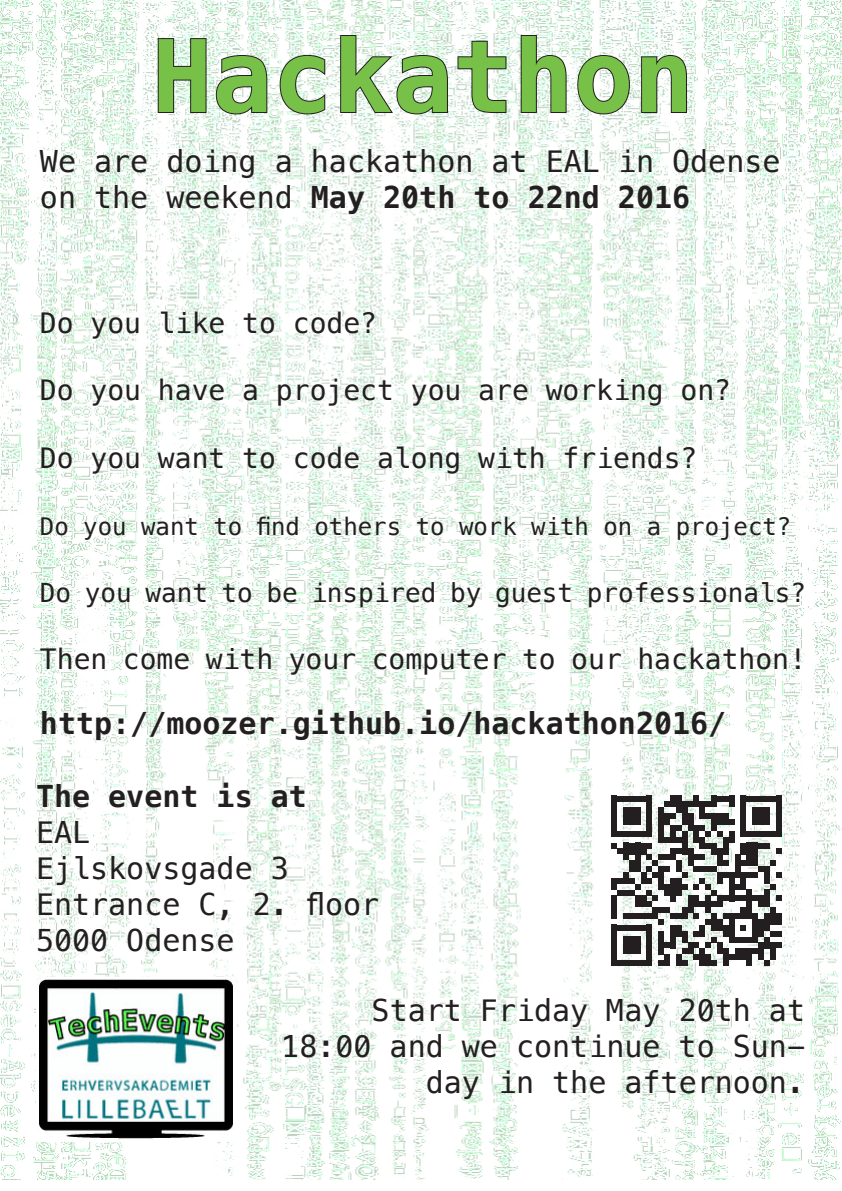
<style>
.page{position:relative;width:842px;height:1191px;background:#fff}
.page>*{position:absolute;margin:0;border:0;box-sizing:border-box;transform-origin:0 0}
.t1{font:700 100px "Menlo";color:#78c148}
.t2{font:30px/36px "Menlo";color:#231f20}
.t3{font:700 30px "Menlo";color:#231f20}
.t4{font:28px "Menlo";color:#231f20}
.t5{font:26px "Menlo";color:#231f20}
.t6{font:24px "Menlo";color:#231f20}
.s1{font-weight:700}
</style>
<div class="page">
<img style="left:0;top:0;width:842px;height:1179px">
<img style="left:36px;top:977px;width:200px;height:164px">
<svg style="left:157px;top:37px;width:51px;height:77px"></svg>
<svg style="left:215px;top:54px;width:53px;height:61px"></svg>
<svg style="left:279px;top:54px;width:48px;height:61px"></svg>
<svg style="left:339px;top:34px;width:110px;height:81px"></svg>
<svg style="left:456px;top:40px;width:51px;height:74px"></svg>
<svg style="left:520px;top:34px;width:48px;height:80px"></svg>
<svg style="left:576px;top:54px;width:55px;height:61px"></svg>
<svg style="left:640px;top:54px;width:48px;height:60px"></svg>
<svg style="left:611px;top:795px;width:171px;height:171px"></svg>
<h1 class="t1" style="left:152px;top:19px;width:543px">Hackathon</h1>
<p class="t2" style="left:40px;top:143px;width:742px">We are doing a hackathon at EAL in Odense on the weekend <span class="s1">May 20th to 22nd 2016</span></p>
<p class="t4" style="left:40px;top:307px;width:339px">Do you like to code?</p>
<p class="t4" style="left:40px;top:374px;width:693px">Do you have a project you are working on?</p>
<p class="t4" style="left:40px;top:441px;width:659px">Do you want to code along with friends?</p>
<p class="t6" style="left:40px;top:512px;width:753px">Do you want to find others to work with on a project?</p>
<p class="t5" style="left:40px;top:578px;width:767px">Do you want to be inspired by guest professionals?</p>
<p class="t4" style="left:40px;top:643px;width:767px">Then come with your computer to our hackathon!</p>
<p class="t3" style="left:40px;top:706px;width:688px">http://moozer.github.io/hackathon2016/</p>
<p class="t3" style="left:36px;top:779px;width:272px">The event is at</p>
<p class="t2" style="left:36px;top:814px;width:345px">EAL<br>Ejlskovsgade 3<br>Entrance C, 2. floor<br>5000 Odense</p>
<p class="t2" style="left:281px;top:992px;width:525px;text-align:right">Start Friday May 20th at<br>18:00 and we continue to Sun&shy;day in the afternoon.</p>
</div>
